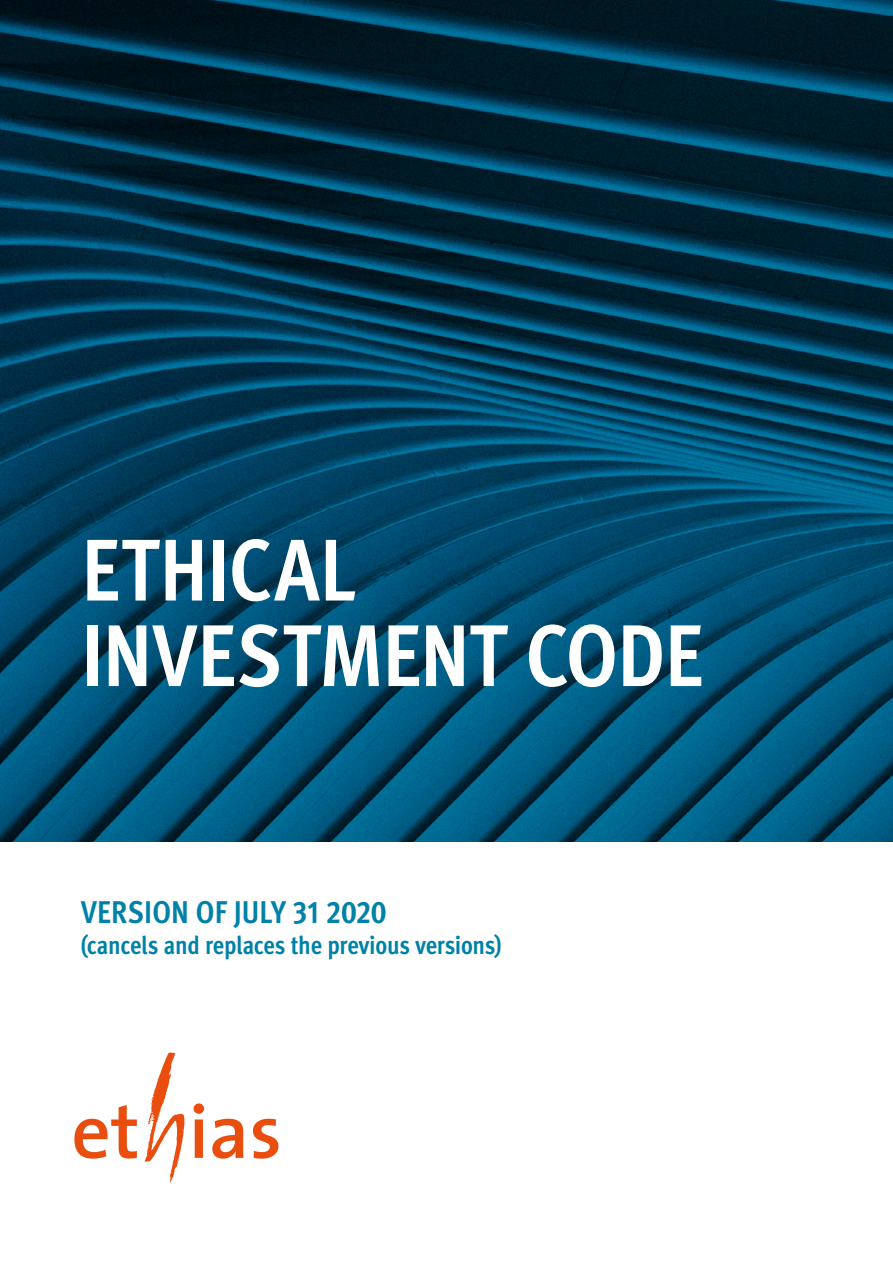
<style>
.page{position:relative;width:893px;height:1263px;background:#fff}
.page>*{position:absolute;margin:0;border:0;box-sizing:border-box;transform-origin:0 0}
.t1{font:700 condensed 87.6px/85.5px "Meta Pro";letter-spacing:-.005em;color:#fff}
.t2{font:700 condensed 31.5px "Meta Pro";letter-spacing:.005em;color:#0081a7}
.t3{font:700 condensed 25.5px "Meta Pro";letter-spacing:-.01em;color:#0081a7}
</style>
<div class="page">
<img style="left:0;top:0;width:893px;height:842px">
<svg style="left:145px;top:1052px;width:40px;height:131px"></svg>
<svg style="left:74px;top:1105px;width:63px;height:54px"></svg>
<svg style="left:194px;top:1103px;width:10px;height:55px"></svg>
<svg style="left:212px;top:1119px;width:31px;height:40px"></svg>
<svg style="left:253px;top:1119px;width:25px;height:40px"></svg>
<h1 class="t1" style="left:81px;top:522px;width:623px">ETHICAL<br>INVESTMENT CODE</h1>
<p class="t2" style="left:81px;top:888px;width:307px">VERSION OF JULY 31 2020</p>
<p class="t3" style="left:81px;top:925px;width:422px">(cancels and replaces the previous versions)</p>
</div>
